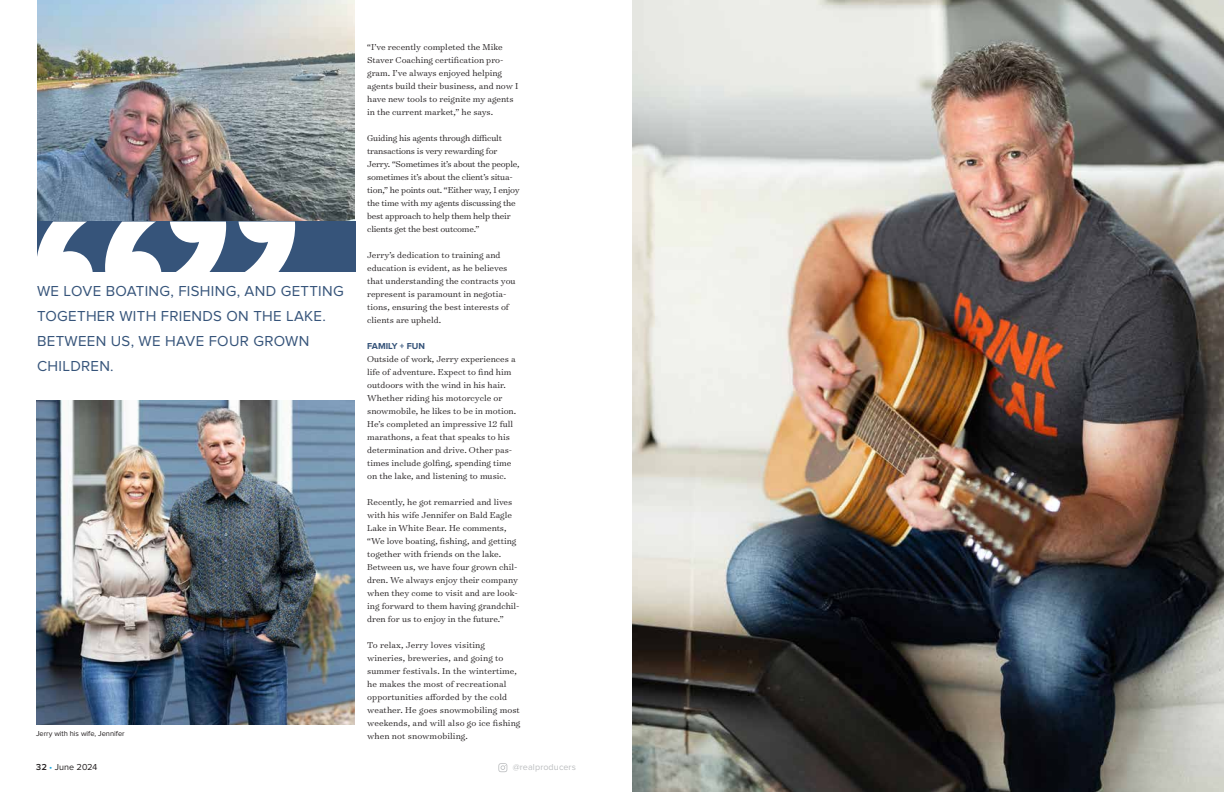
<style>
.page{position:relative;width:1224px;height:792px;background:#fff}
.page>*{position:absolute;margin:0;border:0;box-sizing:border-box;transform-origin:0 0}
.t1{font:15px/25px "Proxima Nova";letter-spacing:.02em;color:#36547a}
.t2{font:300 9.8px/13px "Surveyor Text";color:#231f20}
.t3{font:300 9.8px/13px "Surveyor Text";letter-spacing:-.02em;color:#231f20}
.t4{font:9px "Proxima Nova";letter-spacing:.01em;color:#bcbec0}
.t5{font:9px "Proxima Nova";letter-spacing:.005em;color:#231f20}
.t6{font:700 9px "Proxima Nova";color:#36547a}
.t7{font:7.5px "Proxima Nova";color:#231f20}
.s1{font-weight:600}
.s2{color:#19a8e0}
</style>
<div class="page">
<svg style="left:498px;top:763px;width:9px;height:9px"></svg>
<img style="left:632px;top:0;width:592px;height:792px">
<img style="left:36px;top:401px;width:319px;height:323px">
<img style="left:37px;top:0;width:318px;height:222px">
<div style="left:37px;top:222px;width:318px;height:50px;background:#36547a"></div>
<svg style="left:37px;top:222px;width:124px;height:50px"></svg>
<svg style="left:170px;top:222px;width:125px;height:50px"></svg>
<h1 class="t1" style="left:37px;top:279px;width:308px">WE LOVE BOATING, FISHING, AND GETTING<br>TOGETHER WITH FRIENDS ON THE LAKE.<br>BETWEEN US, WE HAVE FOUR GROWN<br>CHILDREN.</h1>
<p class="t7" style="left:36px;top:729px;width:90px">Jerry with his wife, Jennifer</p>
<p class="t2" style="left:367px;top:40px;width:153px">“I’ve recently completed the Mike Staver Coaching certification pro&shy;gram. I’ve always enjoyed helping agents build their business, and now I have new tools to reignite my agents in the current market,” he says.</p>
<p class="t3" style="left:367px;top:131px;width:154px">Guiding his agents through difficult transactions is very rewarding for Jerry. “Sometimes it’s about the people, sometimes it’s about the client’s situa&shy;tion,” he points out. “Either way, I enjoy the time with my agents discussing the best approach to help them help their clients get the best outcome.”</p>
<p class="t2" style="left:367px;top:248px;width:150px">Jerry’s dedication to training and education is evident, as he believes that understanding the contracts you represent is paramount in negotia&shy;tions, ensuring the best interests of clients are upheld.</p>
<p class="t6" style="left:367px;top:342px;width:59px">FAMILY + FUN</p>
<p class="t2" style="left:367px;top:352px;width:150px">Outside of work, Jerry experiences a life of adventure. Expect to find him outdoors with the wind in his hair.<br>Whether riding his motorcycle or snowmobile, he likes to be in motion.<br>He’s completed an impressive 12 full marathons, a feat that speaks to his determination and drive. Other pas&shy;times include golfing, spending time on the lake, and listening to music.</p>
<p class="t2" style="left:367px;top:495px;width:154px">Recently, he got remarried and lives with his wife Jennifer on Bald Eagle Lake in White Bear. He comments, “We love boating, fishing, and getting together with friends on the lake.<br>Between us, we have four grown chil&shy;dren. We always enjoy their company when they come to visit and are look&shy;ing forward to them having grandchil&shy;dren for us to enjoy in the future.”</p>
<p class="t2" style="left:367px;top:638px;width:155px">To relax, Jerry loves visiting wineries, breweries, and going to summer festivals. In the wintertime, he makes the most of recreational opportunities afforded by the cold weather. He goes snowmobiling most weekends, and will also go ice fishing when not snowmobiling.</p>
<p class="t5" style="left:36px;top:762px;width:63px"><span class="s1">32</span> <span class="s2">•</span> June 2024</p>
<p class="t4" style="left:513px;top:762px;width:65px">@realproducers</p>
</div>
